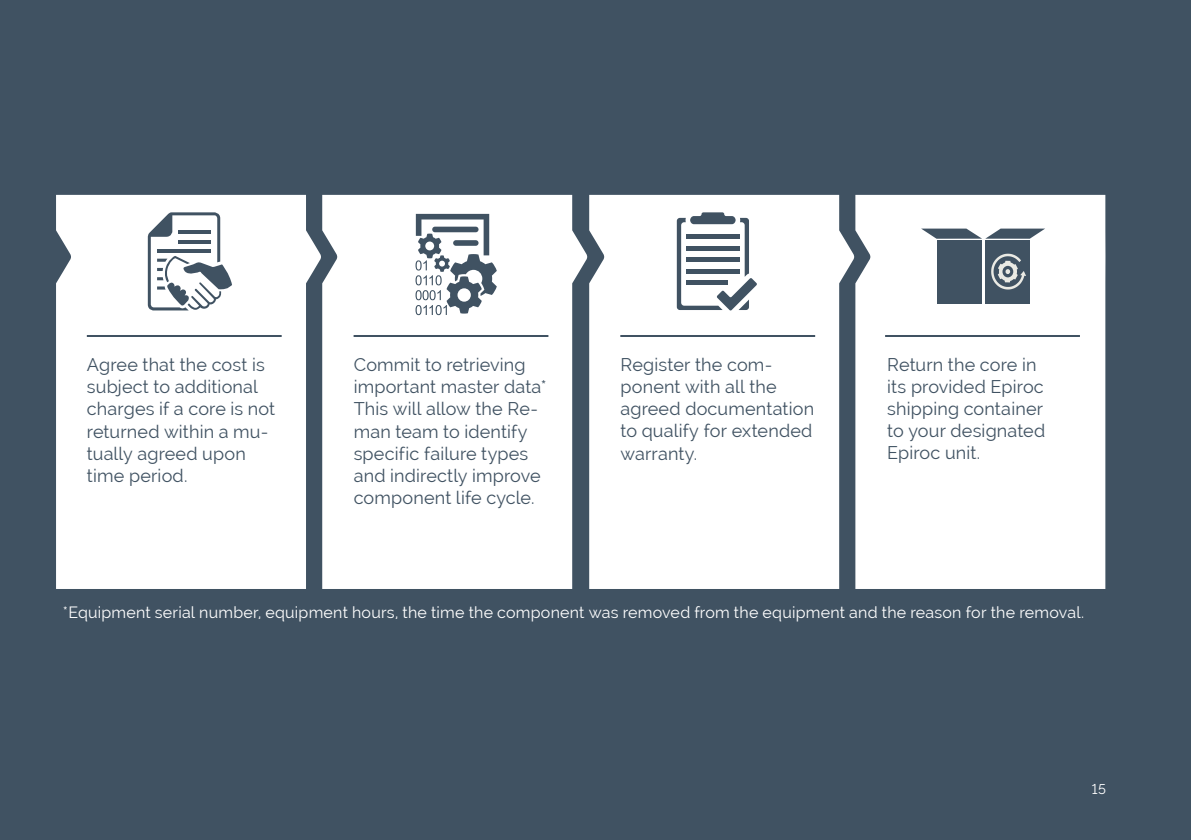
<style>
.page{position:relative;width:1191px;height:840px;background:#fff}
.page>*{position:absolute;margin:0;border:0;box-sizing:border-box;transform-origin:0 0}
.t1{font:18px/22px "Raleway";letter-spacing:.01em;color:#405262}
.t2{font:16px "Raleway";letter-spacing:.015em;color:#fff}
.t3{font:14px "Raleway";color:#fff}
</style>
<div class="page">
<div style="left:0;top:0;width:1191px;height:839px;background:#405262"></div>
<div style="left:56px;top:195px;width:265px;height:393px;background:#fff"></div>
<div style="left:322px;top:195px;width:265px;height:393px;background:#fff"></div>
<div style="left:589px;top:195px;width:265px;height:393px;background:#fff"></div>
<div style="left:855px;top:195px;width:250px;height:393px;background:#fff"></div>
<hr style="left:885px;top:335px;width:195px;height:2px;background:#405262">
<hr style="left:620px;top:335px;width:195px;height:2px;background:#405262">
<hr style="left:353px;top:335px;width:195px;height:2px;background:#405262">
<hr style="left:87px;top:335px;width:195px;height:2px;background:#405262">
<svg style="left:148px;top:212px;width:84px;height:98px"></svg>
<svg style="left:677px;top:212px;width:80px;height:98px"></svg>
<div style="left:937px;top:240px;width:45px;height:64px;background:#405262"></div>
<div style="left:985px;top:240px;width:45px;height:64px;background:#405262"></div>
<svg style="left:921px;top:228px;width:124px;height:10px"></svg>
<svg style="left:991px;top:253px;width:35px;height:36px"></svg>
<svg style="left:415px;top:214px;width:82px;height:101px"></svg>
<p class="t1" style="left:87px;top:354px;width:190px">Agree that the cost is subject to additional charges if a core is not returned within a mu&shy;tually agreed upon time period.</p>
<p class="t1" style="left:354px;top:354px;width:194px">Commit to retrieving important master data*<br>This will allow the Re&shy;man team to identify specific failure types and indirectly improve component life cycle.</p>
<p class="t1" style="left:620px;top:354px;width:195px">Register the com&shy;ponent with all the agreed documentation to qualify for extended warranty.</p>
<p class="t1" style="left:887px;top:354px;width:160px">Return the core in its provided Epiroc shipping container to your designated<br>Epiroc unit.</p>
<p class="t2" style="left:63px;top:602px;width:1022px">*Equipment serial number, equipment hours, the time the component was removed from the equipment and the reason for the removal.</p>
<p class="t3" style="left:1092px;top:780px;width:15px">15</p>
</div>
